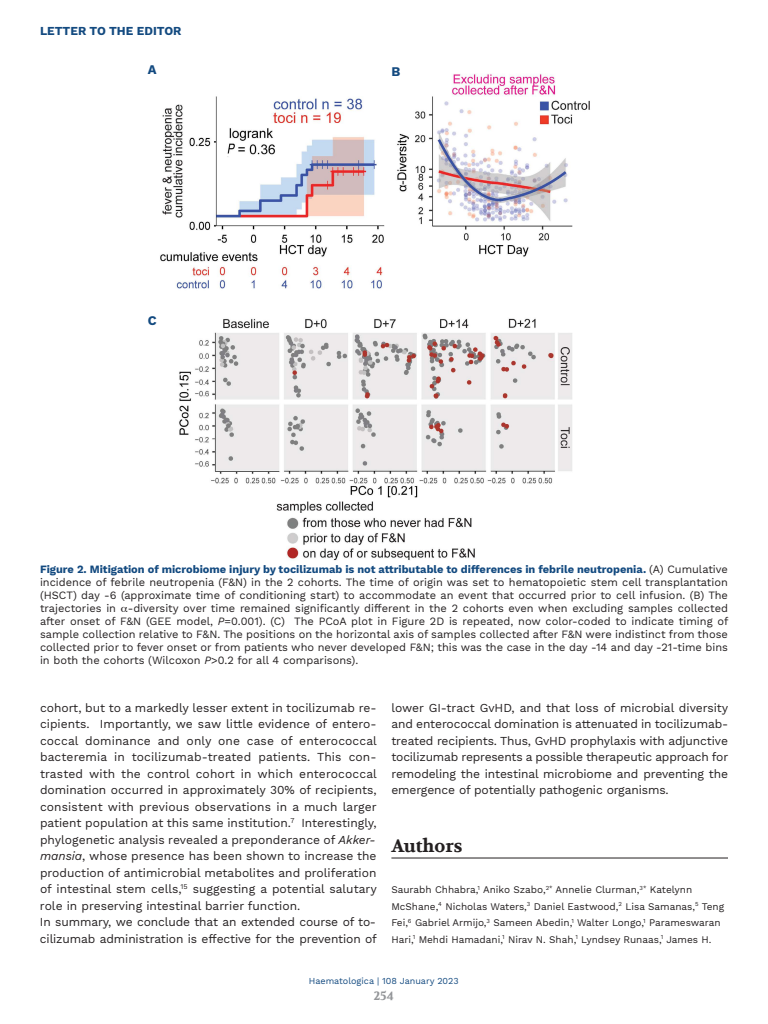
<style>
.page{position:relative;width:768px;height:1024px;background:#fff}
.page>*{position:absolute;margin:0;border:0;box-sizing:border-box;transform-origin:0 0}
.t1{font:700 18px "Volkhov";color:#231f20}
.t2{font:700 13px "Work Sans";color:#134a80}
.t3{font:12px/16.5px "Work Sans";color:#231f20}
.t4{font:700 12px "Work Sans";color:#134a80}
.t5{font:700 12px "Volkhov";color:#939598}
.t6{font:11px/13px "Work Sans";color:#231f20;text-align:justify}
.t7{font:10px/16.5px "Work Sans";color:#231f20}
.t8{font:9px "Work Sans";color:#134a80}
.s1{font-weight:700;color:#134a80}
.s2{font-style:italic}
</style>
<div class="page">
<hr style="left:391px;top:858px;width:337px;height:1px;background:#231f20">
<img style="left:160px;top:73px;width:430px;height:488px">
<p class="t4" style="left:40px;top:24px;width:143px">LETTER TO THE EDITOR</p>
<p class="t2" style="left:148px;top:62px;width:10px">A</p>
<p class="t2" style="left:391px;top:64px;width:10px">B</p>
<p class="t2" style="left:148px;top:313px;width:10px">C</p>
<p class="t6" style="left:40px;top:563px;width:690px"><span class="s1">Figure 2. Mitigation of microbiome injury by tocilizumab is not attributable to differences in febrile neutropenia.</span> (A) Cumulative incidence of febrile neutropenia (F&amp;N) in the 2 cohorts. The time of origin was set to hematopoietic stem cell transplantation (HSCT) day -6 (approximate time of conditioning start) to accommodate an event that occurred prior to cell infusion. (B) The trajectories in -diversity over time remained significantly different in the 2 cohorts even when excluding samples collected after onset of F&amp;N (GEE model, <span class="s2">P</span>=0.001). (C) The PCoA plot in Figure 2D is repeated, now color-coded to indicate timing of sample collection relative to F&amp;N. The positions on the horizontal axis of samples collected after F&amp;N were indistinct from those collected prior to fever onset or from patients who never developed F&amp;N; this was the case in the day -14 and day -21-time bins in both the cohorts (Wilcoxon <span class="s2">P</span>&gt;0.2 for all 4 comparisons).</p>
<p class="t3" style="left:40px;top:699px;width:339px">cohort, but to a markedly lesser extent in tocilizumab re&shy;cipients. Importantly, we saw little evidence of entero&shy;coccal dominance and only one case of enterococcal bacteremia in tocilizumab-treated patients. This con&shy;trasted with the control cohort in which enterococcal domination occurred in approximately 30% of recipients, consistent with previous observations in a much larger patient population at this same institution.<sup>7</sup> Interestingly, phylogenetic analysis revealed a preponderance of <span class="s2">Akker&shy;mansia</span>, whose presence has been shown to increase the production of antimicrobial metabolites and proliferation of intestinal stem cells,<sup>15</sup> suggesting a potential salutary role in preserving intestinal barrier function.<br>In summary, we conclude that an extended course of to&shy;cilizumab administration is effective for the prevention of</p>
<p class="t3" style="left:391px;top:699px;width:338px;text-align:justify">lower GI-tract GvHD, and that loss of microbial diversity and enterococcal domination is attenuated in tocilizumab&shy;treated recipients. Thus, GvHD prophylaxis with adjunctive tocilizumab represents a possible therapeutic approach for remodeling the intestinal microbiome and preventing the emergence of potentially pathogenic organisms.</p>
<h1 class="t1" style="left:391px;top:834px;width:73px">Authors</h1>
<p class="t7" style="left:391px;top:882px;width:334px">Saurabh Chhabra,<sup>1</sup> Aniko Szabo,<sup>2*</sup> Annelie Clurman,<sup>3*</sup> Katelynn McShane,<sup>4</sup> Nicholas Waters,<sup>3</sup> Daniel Eastwood,<sup>2</sup> Lisa Samanas,<sup>5</sup> Teng Fei,<sup>6</sup> Gabriel Armijo,<sup>3</sup> Sameen Abedin,<sup>1</sup> Walter Longo,<sup>1</sup> Parameswaran Hari,<sup>1</sup> Mehdi Hamadani,<sup>1</sup> Nirav N. Shah,<sup>1</sup> Lyndsey Runaas,<sup>1</sup> James H.</p>
<p class="t8" style="left:309px;top:975px;width:151px">Haematologica | 108 January 2023</p>
<p class="t5" style="left:374px;top:988px;width:21px">254</p>
</div>
